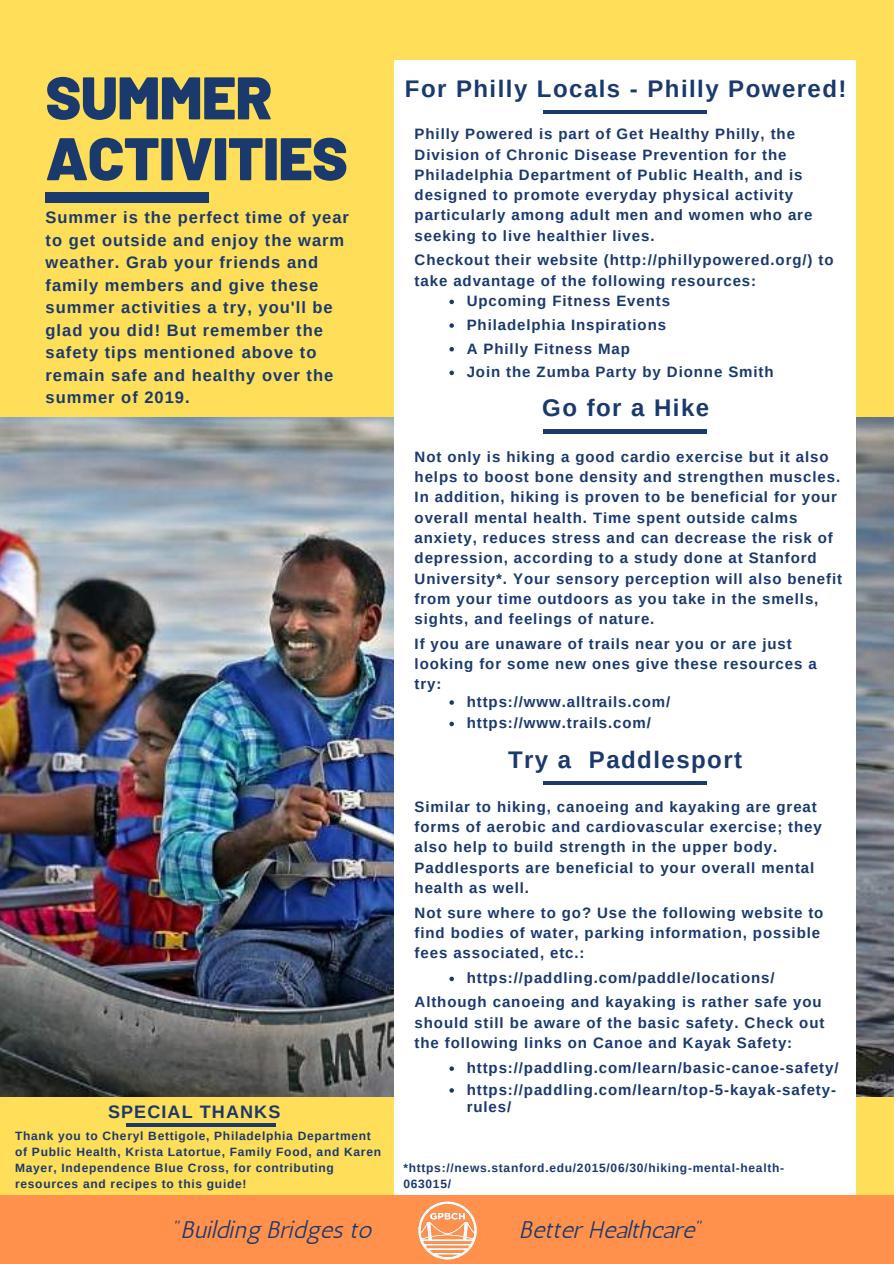
<style>
.page{position:relative;width:894px;height:1264px;background:#fff}
.page>*{position:absolute;margin:0;border:0;box-sizing:border-box;transform-origin:0 0}
.t1{font:900 60px/60.8px "Barlow";letter-spacing:-.01em;color:#1a396d}
.t2{font:700 24px "Arimo";letter-spacing:.06em;color:#1a396d}
.t3{font:24px "CA Generated";color:#1a396d}
.t4{font:700 18px "Arimo";letter-spacing:.06em;color:#1a396d}
.t5{font:700 16.5px/22.5px "Arimo";letter-spacing:.06em;color:#1a396d}
.t6{font:700 15px/20.2px "Arimo";letter-spacing:.06em;color:#1a396d}
.t7{font:700 12px/15.8px "Arimo";letter-spacing:.06em;color:#1a396d}
</style>
<div class="page">
<div style="left:0;top:0;width:893px;height:1263px;background:#ffde59"></div>
<img style="left:0;top:418px;width:893px;height:678px">
<div style="left:395px;top:60px;width:460px;height:1144px;background:#fff"></div>
<div style="left:45px;top:192px;width:164px;height:10px;background:#1a396d"></div>
<hr style="left:543px;top:110px;width:164px;height:3px;background:#1a396d">
<div style="left:0;top:1195px;width:893px;height:68px;background:#ff914d"></div>
<img style="left:418px;top:1201px;width:59px;height:59px">
<svg style="left:449px;top:300px;width:5px;height:4px"></svg>
<svg style="left:449px;top:323px;width:5px;height:5px"></svg>
<svg style="left:449px;top:347px;width:5px;height:4px"></svg>
<svg style="left:449px;top:370px;width:5px;height:5px"></svg>
<hr style="left:543px;top:430px;width:164px;height:3px;background:#1a396d">
<svg style="left:449px;top:700px;width:5px;height:4px"></svg>
<svg style="left:449px;top:721px;width:5px;height:5px"></svg>
<hr style="left:543px;top:781px;width:163px;height:3px;background:#1a396d">
<svg style="left:449px;top:976px;width:5px;height:5px"></svg>
<svg style="left:449px;top:1066px;width:5px;height:4px"></svg>
<svg style="left:449px;top:1088px;width:5px;height:4px"></svg>
<hr style="left:126px;top:1123px;width:150px;height:3px;background:#1a396d">
<h1 class="t1" style="left:45px;top:65px;width:304px">SUMMER<br>ACTIVITIES</h1>
<p class="t5" style="left:45px;top:206px;width:305px">Summer is the perfect time of year to get outside and enjoy the warm weather. Grab your friends and family members and give these summer activities a try, you'll be glad you did! But remember the safety tips mentioned above to remain safe and healthy over the summer of 2019.</p>
<p class="t4" style="left:108px;top:1102px;width:174px">SPECIAL THANKS</p>
<p class="t7" style="left:15px;top:1128px;width:367px">Thank you to Cheryl Bettigole, Philadelphia Department of Public Health, Krista Latortue, Family Food, and Karen Mayer, Independence Blue Cross, for contributing resources and recipes to this guide!</p>
<h2 class="t2" style="left:405px;top:75px;width:443px">For Philly Locals - Philly Powered!</h2>
<p class="t6" style="left:414px;top:124px;width:399px">Philly Powered is part of Get Healthy Philly, the Division of Chronic Disease Prevention for the Philadelphia Department of Public Health, and is designed to promote everyday physical activity particularly among adult men and women who are seeking to live healthier lives.</p>
<p class="t6" style="left:414px;top:250px;width:420px">Checkout their website (http://phillypowered.org/) to</p>
<p class="t6" style="left:414px;top:270px;width:343px">take advantage of the following resources:</p>
<p class="t6" style="left:466px;top:291px;width:205px">Upcoming Fitness Events</p>
<p class="t6" style="left:466px;top:313px;width:308px;line-height:23.7px">Philadelphia Inspirations<br>A Philly Fitness Map<br>Join the Zumba Party by Dionne Smith</p>
<h2 class="t2" style="left:542px;top:394px;width:168px">Go for a Hike</h2>
<p class="t6" style="left:414px;top:446px;width:429px">Not only is hiking a good cardio exercise but it also helps to boost bone density and strengthen muscles.<br>In addition, hiking is proven to be beneficial for your overall mental health. Time spent outside calms anxiety, reduces stress and can decrease the risk of depression, according to a study done at Stanford University*. Your sensory perception will also benefit from your time outdoors as you take in the smells, sights, and feelings of nature.</p>
<p class="t6" style="left:414px;top:633px;width:403px">If you are unaware of trails near you or are just looking for some new ones give these resources a try:</p>
<p class="t6" style="left:466px;top:691px;width:205px;line-height:21.5px">https://www.alltrails.com/ https://www.trails.com/</p>
<h2 class="t2" style="left:508px;top:746px;width:236px">Try a Paddlesport</h2>
<p class="t6" style="left:414px;top:796px;width:408px">Similar to hiking, canoeing and kayaking are great forms of aerobic and cardiovascular exercise; they also help to build strength in the upper body.<br>Paddlesports are beneficial to your overall mental health as well.</p>
<p class="t6" style="left:414px;top:902px;width:410px">Not sure where to go? Use the following website to find bodies of water, parking information, possible fees associated, etc.:</p>
<p class="t6" style="left:414px;top:966px;width:408px;line-height:24px;text-align:center">https://paddling.com/paddle/locations/<br>Although canoeing and kayaking is rather safe you</p>
<p class="t6" style="left:414px;top:1012px;width:411px">should still be aware of the basic safety. Check out the following links on Canoe and Kayak Safety:</p>
<p class="t6" style="left:466px;top:1057px;width:373px;line-height:21.8px">https://paddling.com/learn/basic-canoe-safety/ https://paddling.com/learn/top-5-kayak-safety-</p>
<p class="t6" style="left:466px;top:1096px;width:46px">rules/</p>
<p class="t7" style="left:403px;top:1159px;width:382px">*https://news.stanford.edu/2015/06/30/hiking-mental-health-<br>063015/</p>
<h2 class="t3" style="left:174px;top:1215px;width:200px">"Building Bridges to</h2>
<h2 class="t3" style="left:520px;top:1215px;width:185px">Better Healthcare"</h2>
</div>
